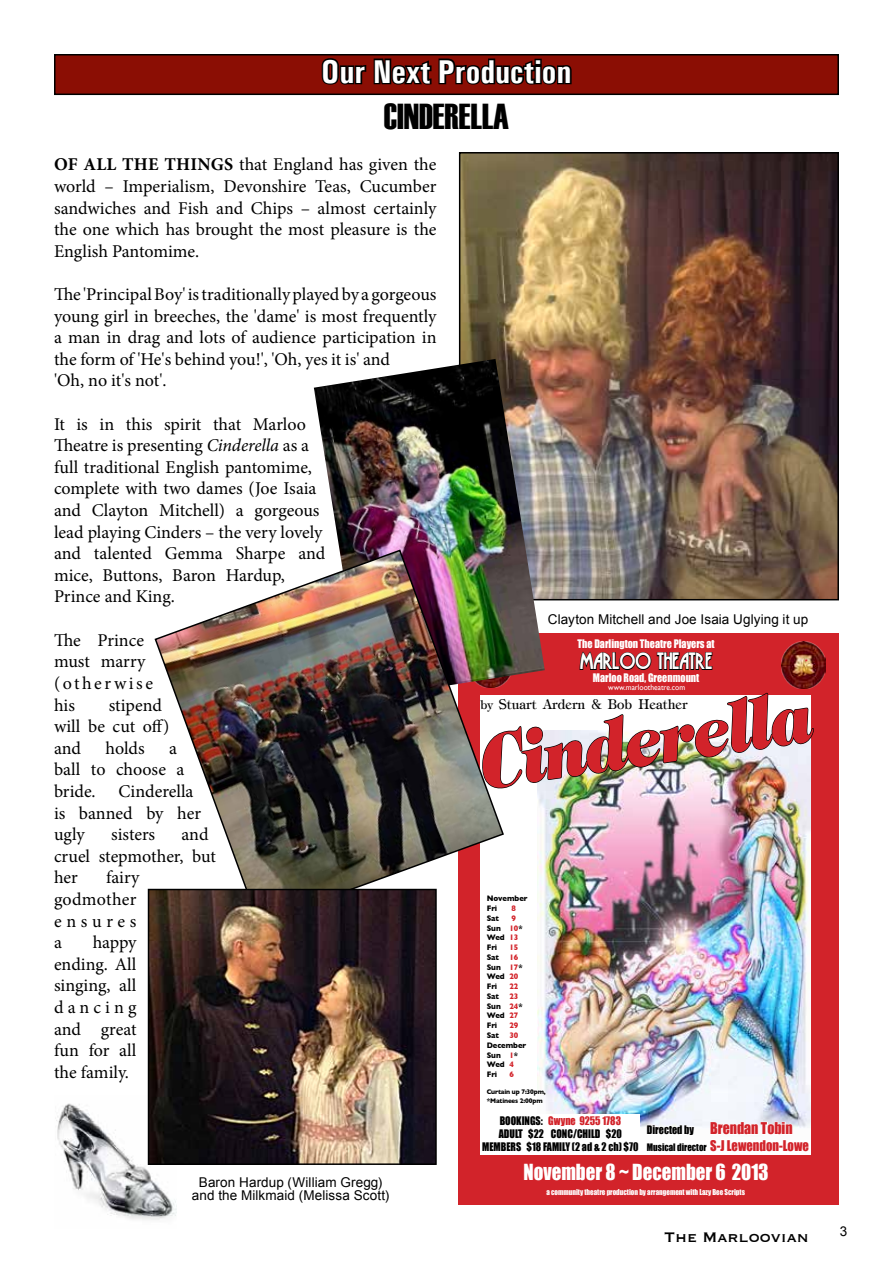
<style>
.page{position:relative;width:893px;height:1263px;background:#fff}
.page>*{position:absolute;margin:0;border:0;box-sizing:border-box;transform-origin:0 0}
.t1{font:italic 700 72.15px "Jewel";color:#d2232a;scale:.77 1}
.t2{font:36px "Haettenschweiler";color:#000}
.t3{font:700 condensed 33px "Univers";color:#fff}
.t4{font:23.1px "Tango";color:#fff;scale:.93 1}
.t5{font:20.4px "Impact";color:#fff;scale:.93 1}
.t6{font:18px/21.6px "Minion Pro";letter-spacing:-.005em;color:#000}
.t7{font:18px/21.6px "Minion Pro";letter-spacing:.02em;color:#000}
.t8{font:18px "Copperplate";color:#000}
.t9{font:15px "Impact";color:#d2232a;scale:.93 1}
.t10{font:13.5px/13.5px "Arial";letter-spacing:.005em;color:#000;text-align:center}
.t11{font:13.5px "Impact";color:#d2232a;scale:.93 1}
.t12{font:13.5px "Jewel";color:#000;scale:.93 1}
.t13{font:10.8px/13px "Impact";color:#000;text-align:center;scale:.93 1}
.t14{font:10.8px "Impact";color:#fff;scale:.93 1}
.t15{font:700 8.1px/9.8px "Gill Sans";color:#000;scale:.93 1}
.t16{font:8.1px "Gill Sans";color:#fff;scale:.93 1}
.t17{font:700 8.1px "Gill Sans";color:#d2232a;scale:.93 1}
.t18{font:7.5px "Impact";color:#fff;scale:.93 1}
.t19{font:700 6.75px/9.8px "Gill Sans";letter-spacing:-.02em;color:#000;scale:.93 1}
.s1{font-weight:700}
.s2{font-style:italic}
.s3{font-size:12.15px}
.s4{color:#d2232a}
.s5{font-size:10.8px;color:#000}
.s6{font-size:9.45px;color:#000}
</style>
<div class="page">
<img style="left:56px;top:1095px;width:120px;height:125px">
<div style="left:55px;top:55px;width:783px;height:39px;background:#8b0e04"></div>
<svg style="left:320px;top:58px;width:253px;height:38px"></svg>
<div style="left:54px;top:54px;width:785px;height:41px;border:2px solid #000"></div>
<img style="left:538px;top:815px;width:273px;height:313px">
<div style="left:458px;top:635px;width:21px;height:569px;background:#d2232a"></div>
<div style="left:811px;top:634px;width:28px;height:570px;background:#d2232a"></div>
<div style="left:481px;top:1114px;width:159px;height:37px;background:#fff"></div>
<svg style="left:646px;top:1121px;width:164px;height:7px"></svg>
<div style="left:458px;top:1155px;width:381px;height:49px;background:#d2232a"></div>
<img style="left:505px;top:634px;width:309px;height:181px">
<svg style="left:538px;top:1087px;width:9px;height:19px"></svg>
<img style="left:782px;top:642px;width:44px;height:46px">
<img style="left:462px;top:155px;width:374px;height:442px">
<div style="left:459px;top:152px;width:380px;height:448px;border:2px solid #000"></div>
<img style="left:314px;top:359px;width:231px;height:340px">
<img style="left:154px;top:548px;width:351px;height:377px">
<img style="left:151px;top:892px;width:283px;height:270px">
<div style="left:148px;top:889px;width:289px;height:276px;border:2px solid #000"></div>
<h3 class="t3" style="left:321px;top:51px;width:252px">Our Next Production</h3>
<h2 class="t2" style="left:384px;top:95px;width:126px">CINDERELLA</h2>
<p class="t6" style="left:54px;top:154px;width:384px;text-align:justify"><span class="s1">OF ALL THE THINGS</span> that England has given the world – Imperialism, Devonshire Teas, Cucumber sandwiches and Fish and Chips – almost certainly the one which has brought the most pleasure is the English Pantomime.</p>
<p class="t6" style="left:54px;top:284px;width:384px">The 'Principal Boy' is traditionally played by a gorgeous young girl in breeches, the 'dame' is most frequently a man in drag and lots of audience participation in the form of 'He's behind you!', 'Oh, yes it is' and<br>'Oh, no it's not'.</p>
<p class="t6" style="left:54px;top:413px;width:273px">It is in this spirit that Marloo<br>Theatre is presenting <span class="s2">Cinderella</span> as a full traditional English pantomime, complete with two dames (Joe Isaia and Clayton Mitchell) a gorgeous lead playing Cinders – the very lovely and talented Gemma Sharpe and mice, Buttons, Baron Hardup,<br>Prince and King.</p>
<p class="t6" style="left:54px;top:629px;width:100px">The Prince must marry (otherwise his</p>
<p class="t6" style="left:54px;top:694px;width:117px;text-indent:55px">stipend will be cut off) and</p>
<p class="t6" style="left:105px;top:737px;width:41px">holds</p>
<p class="t6" style="left:54px;top:737px;width:132px;text-indent:115px">a ball to choose a bride.</p>
<p class="t6" style="left:54px;top:780px;width:149px;text-indent:65px">Cinderella is banned by her ugly</p>
<p class="t6" style="left:54px;top:824px;width:163px;text-indent:127px">and cruel stepmother, but her</p>
<p class="t6" style="left:111px;top:824px;width:46px">sisters</p>
<p class="t7" style="left:54px;top:867px;width:87px;text-indent:52px">fairy godmother ensures a</p>
<p class="t6" style="left:54px;top:932px;width:84px;text-align:justify;text-indent:39px">happy ending. All singing, all dancing and great fun for all the family.</p>
<p class="t10" style="left:192px;top:1175px;width:199px">Baron Hardup (William Gregg) and the Milkmaid (Melissa Scott)</p>
<p class="t10" style="left:548px;top:613px;width:262px">Clayton Mitchell and Joe Isaia Uglying it up</p>
<p class="t14" style="left:577px;top:636px;width:149px">The Darlington Theatre Players at</p>
<p class="t4" style="left:580px;top:649px;width:144px">MARLOO THEATRE</p>
<p class="t14" style="left:593px;top:670px;width:116px">Marloo Road, Greenmount</p>
<p class="t16" style="left:608px;top:683px;width:84px">www.marlootheatre.com</p>
<h1 class="t1" style="left:470px;top:720px;width:441px;rotate:-8deg">Cinderella</h1>
<p class="t12" style="left:481px;top:696px;width:224px"><span class="s3">by</span> Stuart Ardern &amp; Bob Heather</p>
<p class="t15" style="left:487px;top:893px;width:46px">November<br>Fri</p>
<p class="t17" style="left:512px;top:903px;width:6px">8</p>
<p class="t15" style="left:487px;top:913px;width:40px;text-indent:25px"><span class="s4">9<br></span>Sun <span class="s4">10</span>*<br>Wed <span class="s4">13<br></span>Fri</p>
<p class="t15" style="left:487px;top:913px;width:15px">Sat</p>
<p class="t17" style="left:509px;top:942px;width:11px">15</p>
<p class="t15" style="left:487px;top:952px;width:40px;text-indent:23px"><span class="s4">16<br></span>Sun <span class="s4">17</span>*<br>Wed <span class="s4">20<br></span>Fri</p>
<p class="t15" style="left:487px;top:952px;width:15px">Sat</p>
<p class="t17" style="left:509px;top:982px;width:11px">22</p>
<p class="t15" style="left:487px;top:991px;width:40px;text-indent:23px"><span class="s4">23<br></span>Sun <span class="s4">24</span>*<br>Wed <span class="s4">27<br></span>Fri</p>
<p class="t15" style="left:487px;top:991px;width:15px">Sat</p>
<p class="t17" style="left:509px;top:1021px;width:11px">29</p>
<p class="t15" style="left:487px;top:1030px;width:15px">Sat</p>
<p class="t17" style="left:509px;top:1030px;width:11px">30</p>
<p class="t15" style="left:487px;top:1040px;width:44px">December<br>Sun <span class="s4">1</span>*<br>Wed <span class="s4">4<br></span>Fri</p>
<p class="t17" style="left:509px;top:1070px;width:6px">6</p>
<p class="t19" style="left:487px;top:1086px;width:65px">Curtain up 7:30pm, *Matinees 2:00pm</p>
<p class="t13" style="left:482px;top:1114px;width:170px">BOOKINGS: <span class="s4">Gwyne 9255 1783<br></span>ADULT $22 CONC/CHILD $20<br>MEMBERS $18 FAMILY (2 ad &amp; 2 ch) $70</p>
<p class="t9" style="left:647px;top:1117px;width:158px"><span class="s5">Directed by</span> Brendan Tobin</p>
<p class="t11" style="left:647px;top:1135px;width:176px"><span class="s6">Musical director</span> S-J Lewendon-Lowe</p>
<p class="t5" style="left:524px;top:1156px;width:265px">November 8 ~ December 6 2013</p>
<p class="t18" style="left:546px;top:1186px;width:215px">a community theatre production by arrangement with Lazy Bee Scripts</p>
<p class="t8" style="left:664px;top:1226px;width:146px">The Marloovian</p>
<p class="t10" style="left:840px;top:1225px;width:9px">3</p>
</div>
